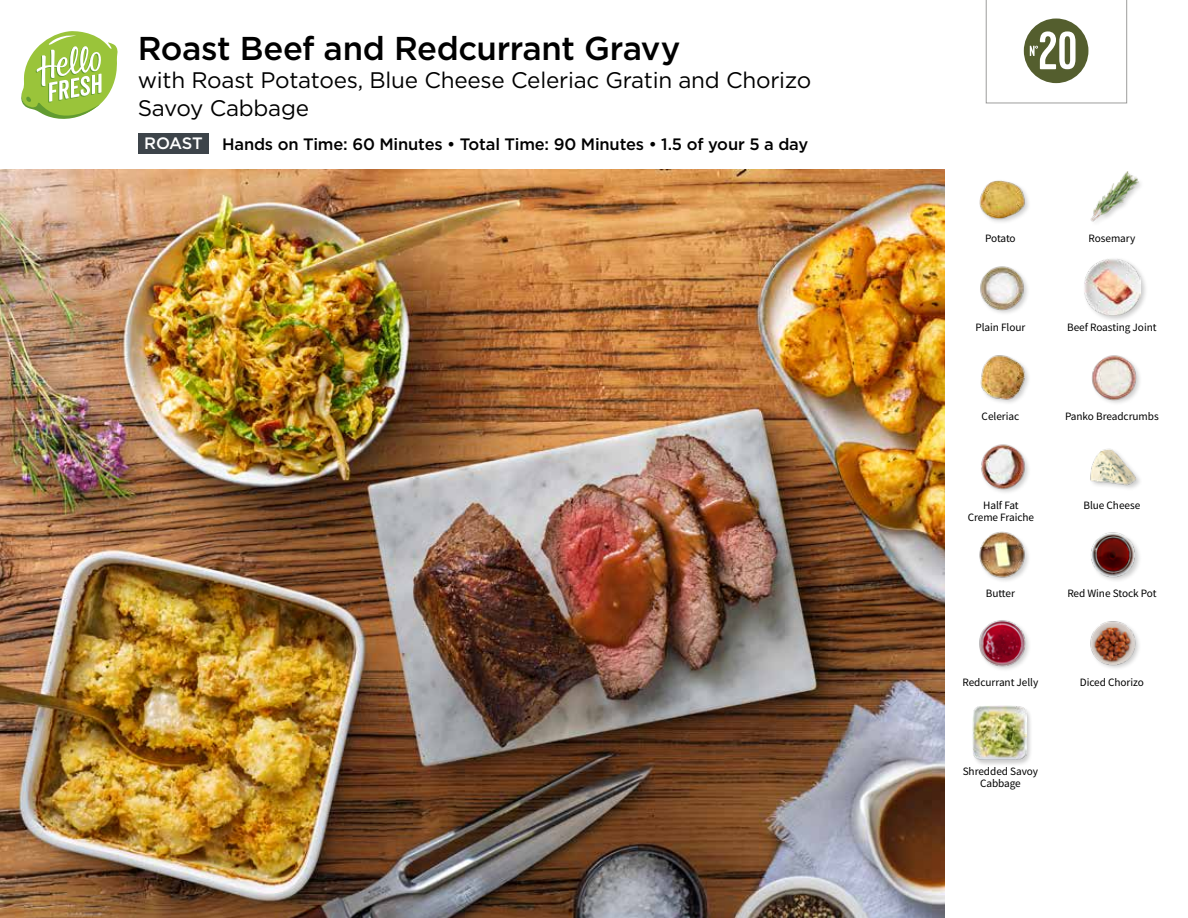
<style>
.page{position:relative;width:1188px;height:918px;background:#fff}
.page>*{position:absolute;margin:0;border:0;box-sizing:border-box;transform-origin:0 0}
.t1{font:54px "Kapra";color:#fff}
.t2{font:500 33px "Gotham";letter-spacing:-.015em;color:#000}
.t3{font:22.5px/28.2px "Gotham";letter-spacing:-.01em;color:#000}
.t4{font:500 16.5px "Gotham";letter-spacing:-.01em;color:#000}
.t5{font:500 16.5px "Gotham";letter-spacing:-.025em;color:#fff}
.t6{font:11.25px/12px "Source Sans Pro";letter-spacing:-.005em;color:#000;text-align:center}
</style>
<div class="page">
<svg style="left:21px;top:31px;width:97px;height:88px"></svg>
<img style="left:0;top:170px;width:945px;height:748px">
<div style="left:139px;top:133px;width:70px;height:20px;background:#3d444a"></div>
<div style="left:971px;top:705px;width:62px;height:61px;background:#000;opacity:.2"></div>
<img style="left:972px;top:706px;width:54px;height:54px">
<img style="left:979px;top:620px;width:50px;height:50px">
<img style="left:1090px;top:621px;width:49px;height:48px">
<img style="left:979px;top:531px;width:50px;height:50px">
<img style="left:1091px;top:532px;width:49px;height:49px">
<img style="left:1090px;top:448px;width:50px;height:41px">
<img style="left:981px;top:444px;width:48px;height:49px">
<img style="left:980px;top:355px;width:49px;height:48px">
<img style="left:1091px;top:355px;width:49px;height:48px">
<div style="left:1082px;top:257px;width:66px;height:65px;background:#000;opacity:.2"></div>
<img style="left:1083px;top:258px;width:58px;height:58px">
<img style="left:980px;top:266px;width:48px;height:47px">
<img style="left:979px;top:180px;width:50px;height:42px">
<img style="left:1090px;top:171px;width:51px;height:51px">
<svg style="left:986px;top:0;width:141px;height:104px"></svg>
<h2 class="t2" style="left:138px;top:27px;width:544px">Roast Beef and Redcurrant Gravy</h2>
<h3 class="t3" style="left:138px;top:65px;width:675px">with Roast Potatoes, Blue Cheese Celeriac Gratin and Chorizo<br>Savoy Cabbage</h3>
<h3 class="t5" style="left:144px;top:132px;width:60px">ROAST</h3>
<h3 class="t4" style="left:222px;top:133px;width:588px">Hands on Time: 60 Minutes • Total Time: 90 Minutes • 1.5 of your 5 a day</h3>
<h1 class="t1" style="left:1038px;top:19px;width:40px">20</h1>
<p class="t6" style="left:985px;top:232px;width:32px">Potato</p>
<p class="t6" style="left:1089px;top:232px;width:48px">Rosemary</p>
<p class="t6" style="left:975px;top:321px;width:52px">Plain Flour</p>
<p class="t6" style="left:1067px;top:321px;width:91px">Beef Roasting Joint</p>
<p class="t6" style="left:982px;top:410px;width:39px">Celeriac</p>
<p class="t6" style="left:1065px;top:410px;width:95px">Panko Breadcrumbs</p>
<p class="t6" style="left:983px;top:499px;width:37px">Half Fat</p>
<p class="t6" style="left:1084px;top:499px;width:58px">Blue Cheese</p>
<p class="t6" style="left:968px;top:511px;width:68px">Creme Fraiche</p>
<p class="t6" style="left:986px;top:588px;width:31px">Butter</p>
<p class="t6" style="left:1067px;top:588px;width:91px">Red Wine Stock Pot</p>
<p class="t6" style="left:962px;top:676px;width:77px">Redcurrant Jelly</p>
<p class="t6" style="left:1080px;top:676px;width:66px">Diced Chorizo</p>
<p class="t6" style="left:963px;top:765px;width:77px">Shredded Savoy<br>Cabbage</p>
</div>
